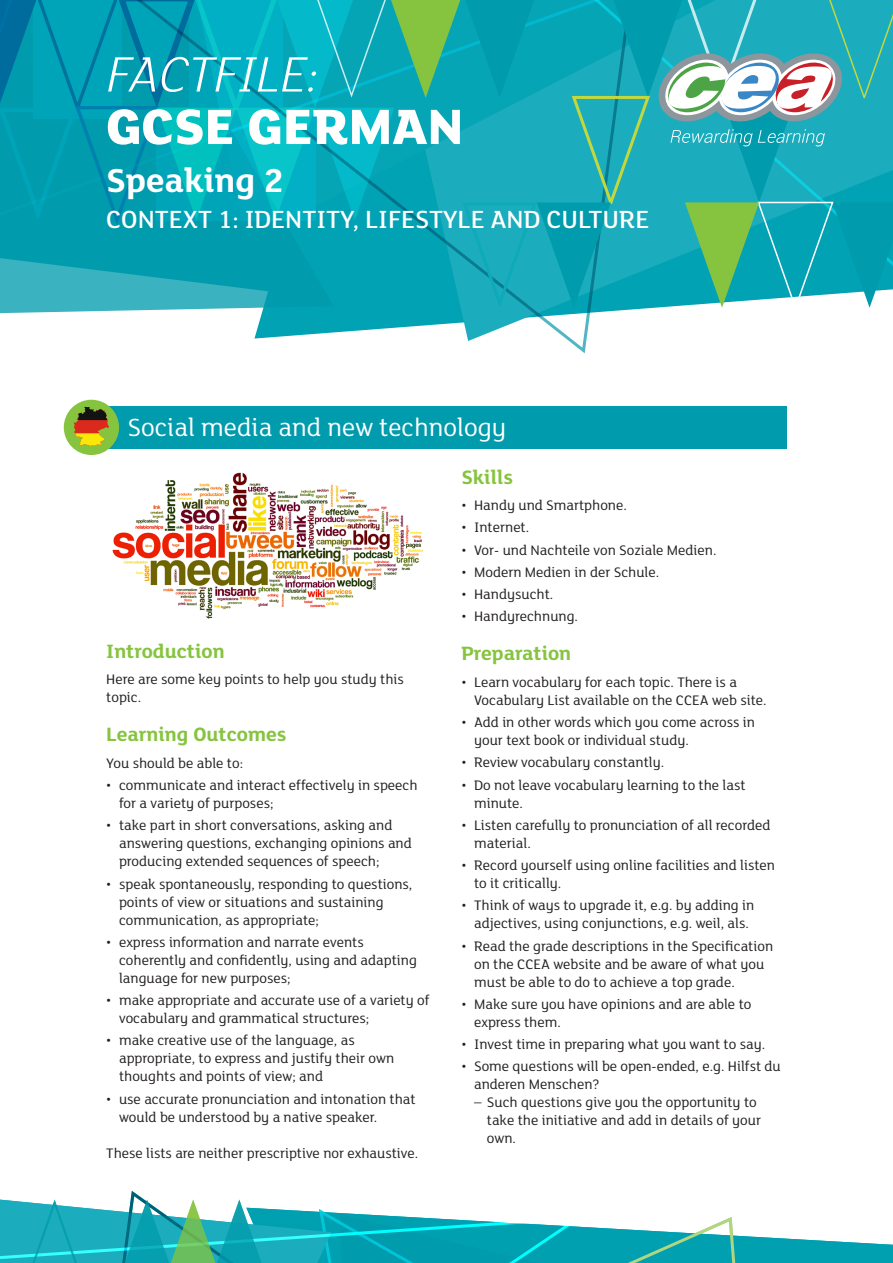
<style>
.page{position:relative;width:893px;height:1263px;background:#fff}
.page>*{position:absolute;margin:0;border:0;box-sizing:border-box;transform-origin:0 0}
.t1{font:800 54px "FS Lola";color:#fff}
.t2{font:italic 300 54px "FS Lola";color:#fff}
.t3{font:700 36px "FS Lola";color:#fff}
.t4{font:500 27px "FS Lola";color:#fff}
.t5{font:27px "FS Lola";color:#fff}
.t6{font:700 21px "FS Lola";color:#86c43f}
.Body_Text{font:15px/18px "FS Lola";color:#231f20}
</style>
<div class="page">
<svg style="left:0;top:312px;width:598px;height:42px"></svg>
<svg style="left:0;top:0;width:893px;height:312px;background:#1aaab5"></svg>
<div style="left:106px;top:406px;width:681px;height:42px;background:#009bac"></div>
<div style="left:66px;top:402px;width:51px;height:51px;background:#86c43f;border-radius:50%"></div>
<div style="left:64px;top:400px;width:55px;height:55px;border:4px solid #86c43f;border-radius:50%"></div>
<svg style="left:73px;top:406px;width:37px;height:41px"></svg>
<svg style="left:0;top:1191px;width:893px;height:72px"></svg>
<img style="left:112px;top:472px;width:312px;height:147px">
<p class="t2" style="left:106px;top:39px;width:214px">FACTFILE:</p>
<p class="t1" style="left:106px;top:89px;width:359px">GCSE GERMAN</p>
<p class="t3" style="left:106px;top:155px;width:179px">Speaking 2</p>
<p class="t4" style="left:106px;top:202px;width:545px">CONTEXT 1: IDENTITY, LIFESTYLE AND CULTURE</p>
<h1 class="t5" style="left:128px;top:409px;width:380px">Social media and new technology</h1>
<h2 class="t6" style="left:106px;top:637px;width:120px">Introduction</h2>
<p class="Body_Text" style="left:106px;top:670px;width:299px">Here are some key points to help you study this topic.</p>
<h2 class="t6" style="left:106px;top:720px;width:182px">Learning Outcomes</h2>
<p class="Body_Text" style="left:106px;top:753px;width:138px">You should be able to:</p>
<p class="Body_Text" style="left:119px;top:776px;width:300px;text-indent:-13px">• communicate and interact effectively in speech for a variety of purposes;</p>
<p class="Body_Text" style="left:119px;top:816px;width:294px;text-indent:-13px">• take part in short conversations, asking and answering questions, exchanging opinions and producing extended sequences of speech;</p>
<p class="Body_Text" style="left:119px;top:874px;width:295px;text-indent:-13px">• speak spontaneously, responding to questions, points of view or situations and sustaining communication, as appropriate;</p>
<p class="Body_Text" style="left:119px;top:932px;width:299px;text-indent:-13px">• express information and narrate events coherently and confidently, using and adapting language for new purposes;</p>
<p class="Body_Text" style="left:119px;top:991px;width:312px;text-indent:-13px">• make appropriate and accurate use of a variety of vocabulary and grammatical structures;</p>
<p class="Body_Text" style="left:119px;top:1031px;width:277px;text-indent:-13px">• make creative use of the language, as appropriate, to express and justify their own thoughts and points of view; and</p>
<p class="Body_Text" style="left:119px;top:1089px;width:298px;text-indent:-13px">• use accurate pronunciation and intonation that would be understood by a native speaker.</p>
<p class="Body_Text" style="left:106px;top:1143px;width:313px">These lists are neither prescriptive nor exhaustive.</p>
<h2 class="t6" style="left:461px;top:462px;width:53px">Skills</h2>
<p class="Body_Text" style="left:461px;top:495px;width:167px">• Handy und Smartphone.</p>
<p class="Body_Text" style="left:461px;top:518px;width:69px">• Internet.</p>
<p class="Body_Text" style="left:461px;top:540px;width:257px">• Vor- und Nachteile von Soziale Medien.</p>
<p class="Body_Text" style="left:461px;top:562px;width:199px">• Modern Medien in der Schule.</p>
<p class="Body_Text" style="left:461px;top:584px;width:93px">• Handysucht.</p>
<p class="Body_Text" style="left:461px;top:607px;width:118px">• Handyrechnung.</p>
<h2 class="t6" style="left:461px;top:639px;width:111px">Preparation</h2>
<p class="Body_Text" style="left:474px;top:672px;width:294px;text-indent:-13px">• Learn vocabulary for each topic. There is a<br>Vocabulary List available on the CCEA web site.</p>
<p class="Body_Text" style="left:474px;top:712px;width:282px;text-indent:-13px">• Add in other words which you come across in your text book or individual study.</p>
<p class="Body_Text" style="left:461px;top:753px;width:204px">• Review vocabulary constantly.</p>
<p class="Body_Text" style="left:474px;top:775px;width:273px;text-indent:-13px">• Do not leave vocabulary learning to the last minute.</p>
<p class="Body_Text" style="left:474px;top:815px;width:298px;text-indent:-13px">• Listen carefully to pronunciation of all recorded material.</p>
<p class="Body_Text" style="left:474px;top:855px;width:302px;text-indent:-13px">• Record yourself using online facilities and listen to it critically.</p>
<p class="Body_Text" style="left:461px;top:896px;width:294px;text-align:center">• Think of ways to upgrade it, e.g. by adding in adjectives, using conjunctions, e.g. weil, als.</p>
<p class="Body_Text" style="left:474px;top:936px;width:301px;text-indent:-13px">• Read the grade descriptions in the Specification on the CCEA website and be aware of what you must be able to do to achieve a top grade.</p>
<p class="Body_Text" style="left:474px;top:994px;width:279px;text-indent:-13px">• Make sure you have opinions and are able to express them.</p>
<p class="Body_Text" style="left:461px;top:1035px;width:305px">• Invest time in preparing what you want to say.</p>
<p class="Body_Text" style="left:474px;top:1057px;width:308px;text-indent:-13px">• Some questions will be open-ended, e.g. Hilfst du anderen Menschen?</p>
<p class="Body_Text" style="left:487px;top:1093px;width:276px;text-indent:-13px">– Such questions give you the opportunity to take the initiative and add in details of your own.</p>
</div>
